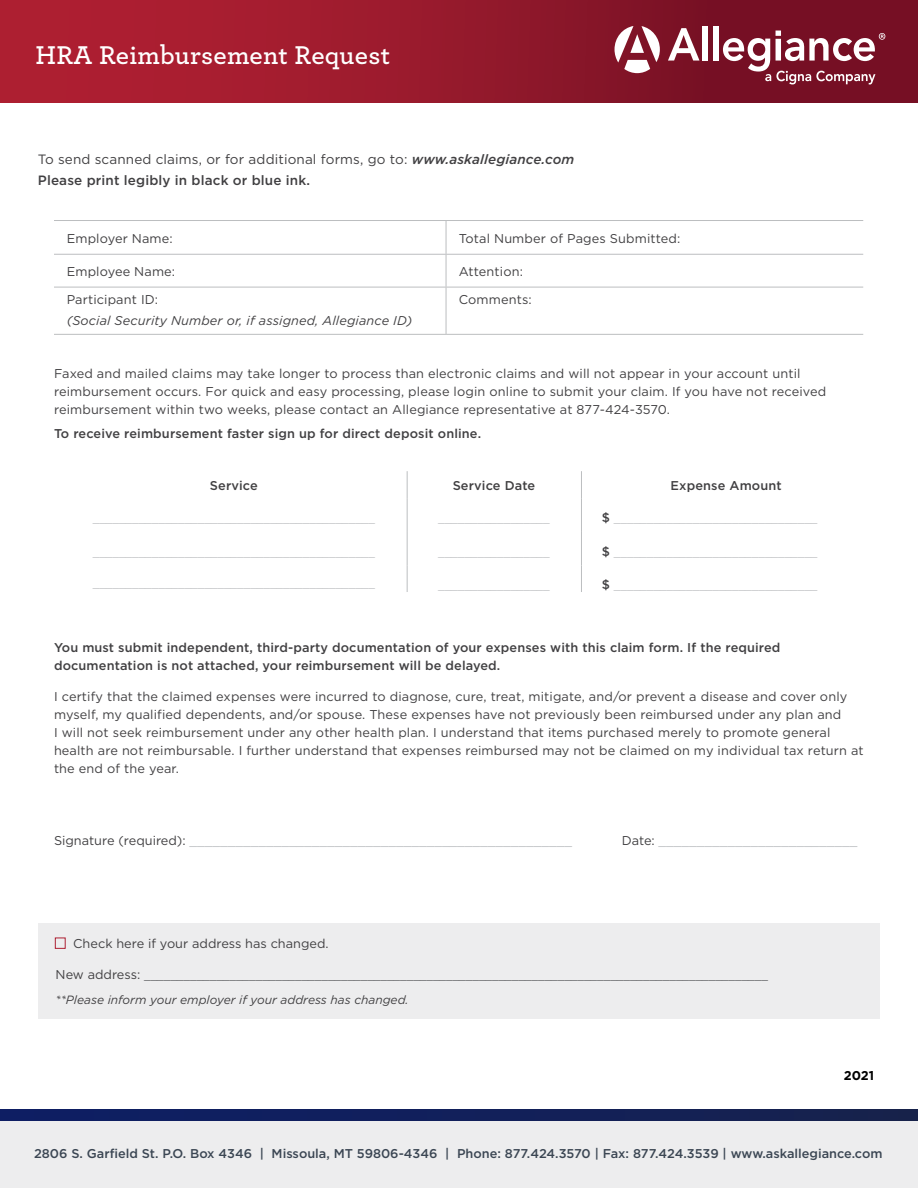
<style>
.page{position:relative;width:918px;height:1188px;background:#fff}
.page>*{position:absolute;margin:0;border:0;box-sizing:border-box;transform-origin:0 0}
.t1{font:600 27px "Archer";letter-spacing:.01em;color:#fff}
.t2{font:13.5px/21px "Gotham";letter-spacing:.01em;color:#414042}
.t3{font:12.75px/18px "Gotham";letter-spacing:.01em;color:#414042}
.t4{font:12.75px "Archer";color:#bcbec0}
.t5{font:500 12.75px/18px "Gotham";letter-spacing:.01em;color:#414042}
.t6{font:500 12.75px "Gotham";color:#3b4653}
.t7{font:12.75px "Archer";color:#58595b}
.t8{font:12.75px "Gotham";color:#bcbec0}
.t9{font:italic 12.75px "Gotham";letter-spacing:.01em;color:#414042}
.t10{font:700 12.75px "Gotham";color:#000}
.t11{font:italic 12px "Gotham";color:#414042}
.s1{font-weight:500;font-style:italic}
.s2{font-weight:500}
.s3{font-family:"Gotham";font-weight:500;color:#414042}
.s4{color:#414042}
.s5{font-family:"Gotham";color:#414042}
</style>
<div class="page">
<hr style="left:54px;top:220px;width:392px;height:1px;background:#bcbec0">
<hr style="left:446px;top:220px;width:417px;height:1px;background:#bcbec0">
<hr style="left:54px;top:254px;width:392px;height:1px;background:#bcbec0">
<hr style="left:446px;top:254px;width:417px;height:1px;background:#bcbec0">
<hr style="left:54px;top:287px;width:392px;height:1px;background:#bcbec0">
<hr style="left:446px;top:287px;width:417px;height:1px;background:#bcbec0">
<hr style="left:54px;top:334px;width:392px;height:1px;background:#bcbec0">
<hr style="left:446px;top:334px;width:417px;height:1px;background:#bcbec0">
<hr style="left:446px;top:221px;width:1px;height:33px;background:#bcbec0">
<hr style="left:446px;top:255px;width:1px;height:32px;background:#bcbec0">
<hr style="left:446px;top:287px;width:1px;height:47px;background:#bcbec0">
<svg style="left:407px;top:471px;width:1px;height:27px"></svg>
<hr style="left:407px;top:498px;width:1px;height:34px;background:#bcbec0">
<hr style="left:407px;top:532px;width:1px;height:34px;background:#bcbec0">
<svg style="left:407px;top:566px;width:1px;height:26px"></svg>
<svg style="left:581px;top:471px;width:1px;height:27px"></svg>
<hr style="left:581px;top:498px;width:1px;height:34px;background:#bcbec0">
<hr style="left:581px;top:532px;width:1px;height:34px;background:#bcbec0">
<svg style="left:581px;top:566px;width:1px;height:26px"></svg>
<div style="left:0;top:0;width:918px;height:102px;background:linear-gradient(to right,#b62233,#6f0e23)"></div>
<div style="left:0;top:1121px;width:918px;height:67px;background:#ededee"></div>
<svg style="left:0;top:1120px;width:918px;height:1px"></svg>
<svg style="left:0;top:1109px;width:918px;height:11px;background:#111f59"></svg>
<svg style="left:615px;top:26px;width:45px;height:47px"></svg>
<svg style="left:668px;top:28px;width:31px;height:33px"></svg>
<div style="left:702px;top:26px;width:5px;height:35px;background:#fff"></div>
<div style="left:713px;top:26px;width:5px;height:35px;background:#fff"></div>
<svg style="left:723px;top:31px;width:162px;height:53px"></svg>
<div style="left:39px;top:923px;width:841px;height:96px;background:#ededee"></div>
<div style="left:55px;top:938px;width:11px;height:11px;border:1px solid #ad2033"></div>
<h1 class="t1" style="left:36px;top:35px;width:356px">HRA Reimbursement Request</h1>
<p class="t2" style="left:38px;top:148px;width:538px">To send scanned claims, or for additional forms, go to: <span class="s1">www.askallegiance.com<br></span><span class="s2">Please print legibly in black or blue ink.</span></p>
<p class="t3" style="left:67px;top:229px;width:108px">Employer Name:</p>
<p class="t3" style="left:459px;top:229px;width:223px">Total Number of Pages Submitted:</p>
<p class="t3" style="left:67px;top:262px;width:110px">Employee Name:</p>
<p class="t3" style="left:459px;top:262px;width:66px">Attention:</p>
<p class="t3" style="left:67px;top:290px;width:93px">Participant ID:</p>
<p class="t9" style="left:67px;top:313px;width:347px">(Social Security Number or, if assigned, Allegiance ID)</p>
<p class="t3" style="left:459px;top:290px;width:74px">Comments:</p>
<p class="t3" style="left:54px;top:364px;width:774px">Faxed and mailed claims may take longer to process than electronic claims and will not appear in your account until reimbursement occurs. For quick and easy processing, please login online to submit your claim. If you have not received reimbursement within two weeks, please contact an Allegiance representative at 877-424-3570.</p>
<p class="t5" style="left:54px;top:425px;width:429px">To receive reimbursement faster sign up for direct deposit online.</p>
<p class="t5" style="left:210px;top:476px;width:49px">Service</p>
<p class="t5" style="left:453px;top:476px;width:84px">Service Date</p>
<p class="t5" style="left:670px;top:476px;width:113px">Expense Amount</p>
<p class="t4" style="left:93px;top:509px;width:284px">___________________________________________</p>
<p class="t4" style="left:438px;top:509px;width:113px">_________________</p>
<p class="t4" style="left:602px;top:509px;width:217px"><span class="s3">$</span> _______________________________</p>
<p class="t4" style="left:93px;top:543px;width:284px">___________________________________________</p>
<p class="t4" style="left:438px;top:543px;width:113px">_________________</p>
<p class="t4" style="left:602px;top:543px;width:217px"><span class="s3">$</span> _______________________________</p>
<p class="t4" style="left:93px;top:574px;width:284px">___________________________________________</p>
<p class="t4" style="left:438px;top:576px;width:113px">_________________</p>
<p class="t4" style="left:602px;top:576px;width:217px"><span class="s3">$</span> _______________________________</p>
<p class="t5" style="left:54px;top:638px;width:728px">You must submit independent, third-party documentation of your expenses with this claim form. If the required documentation is not attached, your reimbursement will be delayed.</p>
<p class="t3" style="left:54px;top:687px;width:811px">I certify that the claimed expenses were incurred to diagnose, cure, treat, mitigate, and/or prevent a disease and cover only myself, my qualified dependents, and/or spouse. These expenses have not previously been reimbursed under any plan and<br>I will not seek reimbursement under any other health plan. I understand that items purchased merely to promote general health are not reimbursable. I further understand that expenses reimbursed may not be claimed on my individual tax return at the end of the year.</p>
<p class="t8" style="left:54px;top:834px;width:520px"><span class="s4">Signature (required):</span> __________________________________________________</p>
<p class="t8" style="left:622px;top:834px;width:237px"><span class="s4">Date:</span> __________________________</p>
<p class="t3" style="left:73px;top:934px;width:257px">Check here if your address has changed.</p>
<p class="t7" style="left:56px;top:966px;width:714px"><span class="s5">New address:</span> _______________________________________________________________________________________________</p>
<p class="t11" style="left:56px;top:993px;width:355px">**Please inform your employer if your address has changed.</p>
<p class="t10" style="left:844px;top:1068px;width:32px">2021</p>
<p class="t6" style="left:34px;top:1146px;width:850px">2806 S. Garfield St. P.O. Box 4346 | Missoula, MT 59806-4346 | Phone: 877.424.3570 | Fax: 877.424.3539 | www.askallegiance.com</p>
</div>
